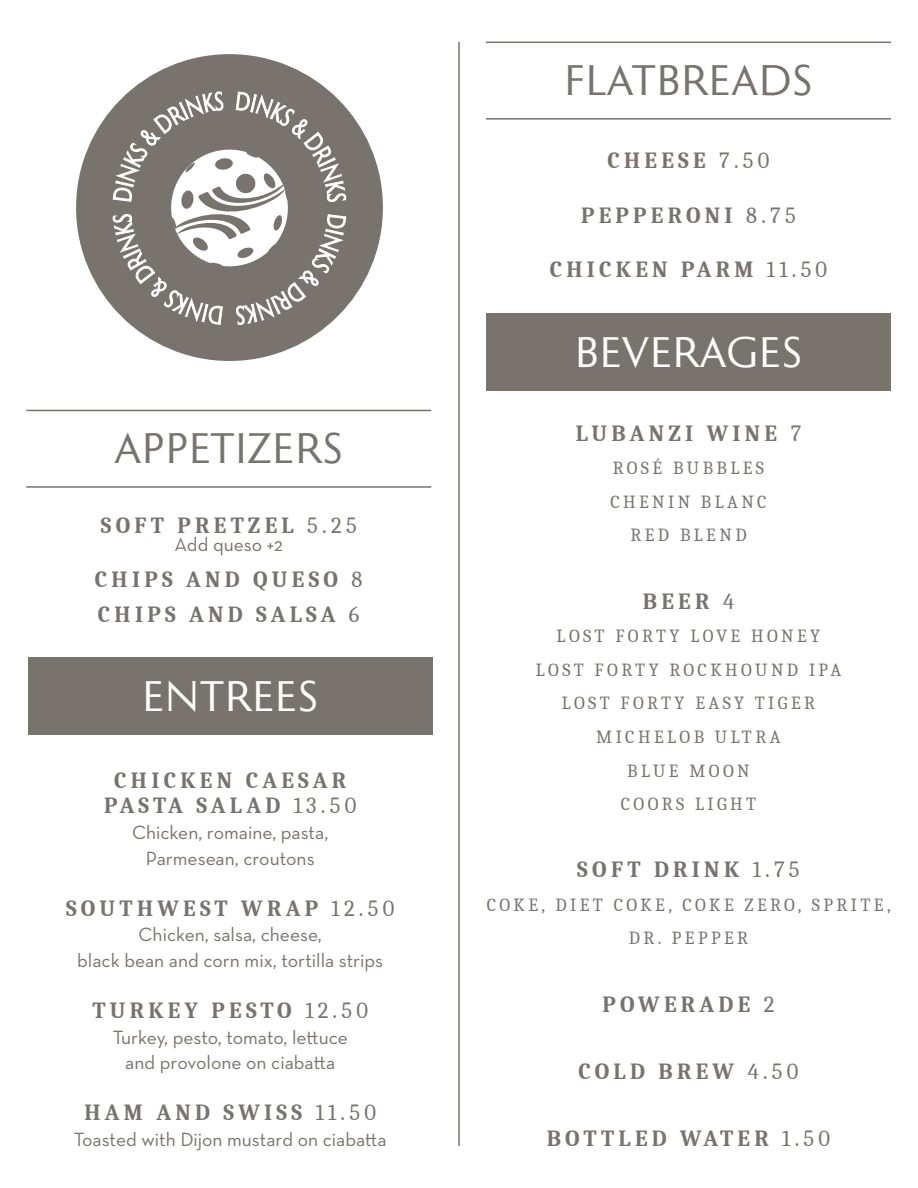
<style>
.page{position:relative;width:918px;height:1188px;background:#fff}
.page>*{position:absolute;margin:0;border:0;box-sizing:border-box;transform-origin:0 0}
.t1{font:45px "Roma";color:#78736b}
.t2{font:45px "Roma";color:#fff}
.t3{font:700 22.5px "Caladea";letter-spacing:.19em;color:#78736c}
.t4{font:19.5px "Neutra Text Exp";color:#78736b}
.t5{font:18px/33.6px "Caladea";letter-spacing:.19em;color:#78736c;text-align:center}
.s1{font-weight:400}
</style>
<div class="page">
<div style="left:76px;top:54px;width:307px;height:307px;background:#78736c;border-radius:50%"></div>
<svg style="left:113px;top:91px;width:233px;height:234px"></svg>
<hr style="left:486px;top:42px;width:405px;height:1px;background:#78736b">
<hr style="left:486px;top:118px;width:405px;height:2px;background:#78736b">
<div style="left:486px;top:313px;width:405px;height:77px;background:#78736c"></div>
<div style="left:28px;top:657px;width:405px;height:77px;background:#78736c"></div>
<hr style="left:26px;top:410px;width:405px;height:1px;background:#78736b">
<hr style="left:26px;top:486px;width:405px;height:2px;background:#78736b">
<hr style="left:458px;top:42px;width:2px;height:1104px;background:#78736c">
<p class="t1" style="left:114px;top:419px;width:231px">APPETIZERS</p>
<p class="t3" style="left:101px;top:512px;width:257px">SOFT PRETZEL <span class="s1">5.25</span></p>
<p class="t4" style="left:174px;top:532px;width:110px">Add queso +2</p>
<p class="t3" style="left:95px;top:565px;width:269px">CHIPS AND QUESO <span class="s1">8</span></p>
<p class="t3" style="left:98px;top:600px;width:263px">CHIPS AND SALSA <span class="s1">6</span></p>
<p class="t2" style="left:142px;top:668px;width:178px">ENTREES</p>
<p class="t3" style="left:114px;top:766px;width:233px">CHICKEN CAESAR</p>
<p class="t3" style="left:104px;top:792px;width:254px">PASTA SALAD <span class="s1">13.50</span></p>
<p class="t4" style="left:132px;top:820px;width:198px">Chicken, romaine, pasta,</p>
<p class="t4" style="left:146px;top:846px;width:170px">Parmesean, croutons</p>
<p class="t3" style="left:66px;top:894px;width:330px">SOUTHWEST WRAP <span class="s1">12.50</span></p>
<p class="t4" style="left:139px;top:923px;width:185px">Chicken, salsa, cheese,</p>
<p class="t4" style="left:77px;top:948px;width:307px">black bean and corn mix, tortilla strips</p>
<p class="t3" style="left:92px;top:996px;width:277px">TURKEY PESTO <span class="s1">12.50</span></p>
<p class="t4" style="left:113px;top:1025px;width:237px">Turkey, pesto, tomato, lettuce</p>
<p class="t4" style="left:125px;top:1050px;width:212px">and provolone on ciabatta</p>
<p class="t3" style="left:84px;top:1099px;width:293px">HAM AND SWISS <span class="s1">11.50</span></p>
<p class="t4" style="left:74px;top:1127px;width:315px">Toasted with Dijon mustard on ciabatta</p>
<p class="t1" style="left:564px;top:51px;width:251px">FLATBREADS</p>
<p class="t3" style="left:607px;top:147px;width:164px">CHEESE <span class="s1">7.50</span></p>
<p class="t3" style="left:581px;top:201px;width:216px">PEPPERONI <span class="s1">8.75</span></p>
<p class="t3" style="left:550px;top:255px;width:279px">CHICKEN PARM <span class="s1">11.50</span></p>
<p class="t2" style="left:574px;top:324px;width:230px">BEVERAGES</p>
<p class="t3" style="left:576px;top:419px;width:227px">LUBANZI WINE <span class="s1">7</span></p>
<p class="t5" style="left:613px;top:451px;width:153px">ROSÉ BUBBLES</p>
<p class="t5" style="left:610px;top:485px;width:158px">CHENIN BLANC</p>
<p class="t5" style="left:630px;top:518px;width:118px">RED BLEND</p>
<p class="t3" style="left:643px;top:587px;width:93px">BEER <span class="s1">4</span></p>
<p class="t5" style="left:557px;top:619px;width:265px">LOST FORTY LOVE HONEY</p>
<p class="t5" style="left:536px;top:653px;width:307px">LOST FORTY ROCKHOUND IPA</p>
<p class="t5" style="left:562px;top:686px;width:255px">LOST FORTY EASY TIGER</p>
<p class="t5" style="left:596px;top:720px;width:186px">MICHELOB ULTRA</p>
<p class="t5" style="left:627px;top:753px;width:124px">BLUE MOON</p>
<p class="t5" style="left:621px;top:787px;width:137px">COORS LIGHT</p>
<p class="t3" style="left:577px;top:856px;width:224px">SOFT DRINK <span class="s1">1.75</span></p>
<p class="t5" style="left:487px;top:888px;width:406px">COKE, DIET COKE, COKE ZERO, SPRITE,<br>DR. PEPPER</p>
<p class="t3" style="left:603px;top:990px;width:173px">POWERADE <span class="s1">2</span></p>
<p class="t3" style="left:578px;top:1057px;width:222px">COLD BREW <span class="s1">4.50</span></p>
<p class="t3" style="left:547px;top:1124px;width:285px">BOTTLED WATER <span class="s1">1.50</span></p>
</div>
